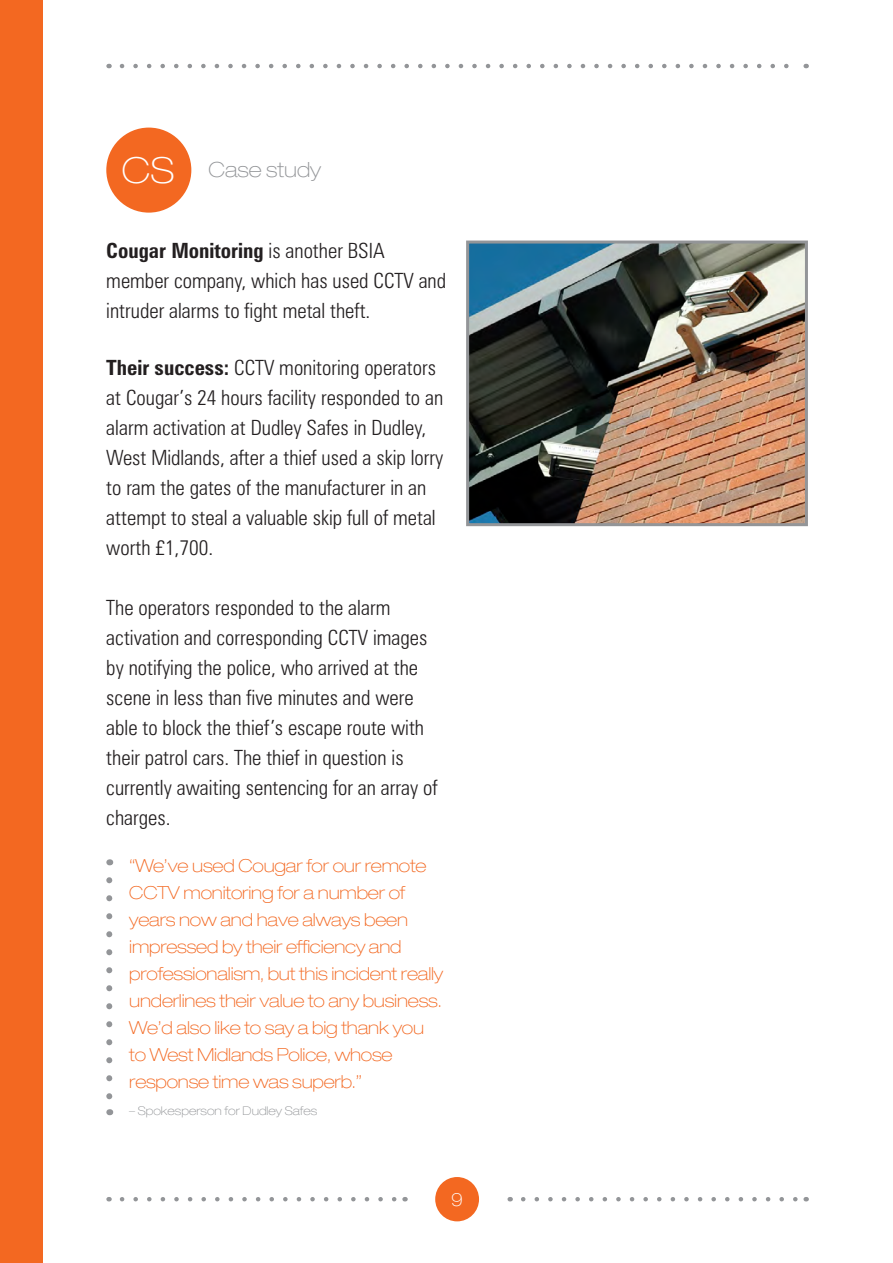
<style>
.page{position:relative;width:893px;height:1263px;background:#fff}
.page>*{position:absolute;margin:0;border:0;box-sizing:border-box;transform-origin:0 0}
.intro_paragraph{font:100 expanded 36px "Helvetica Neue LT Std";color:#fff}
.body_copy{font:300 condensed 21px/30px "Zurich BT";color:#231f20}
.intro_paragraph-2{font:100 expanded 21px "Helvetica Neue LT Std";color:#939598}
.quote{font:100 expanded 18px/27px "Helvetica Neue LT Std";letter-spacing:-.01em;color:#f36821}
.t1{font:100 expanded 18px "Helvetica Neue LT Std";color:#fff}
.quote_name{font:100 expanded 12px "Helvetica Neue LT Std";color:#939598}
.s1{font-weight:700}
</style>
<div class="page">
<div style="left:435px;top:1177px;width:44px;height:44px;background:#f36821;border-radius:50%"></div>
<svg style="left:122px;top:1197px;width:275px;height:4px"></svg>
<div style="left:0;top:0;width:43px;height:1263px;background:#f36821"></div>
<svg style="left:523px;top:1197px;width:275px;height:4px"></svg>
<svg style="left:122px;top:64px;width:667px;height:4px"></svg>
<svg style="left:106px;top:880px;width:6px;height:220px"></svg>
<div style="left:106px;top:128px;width:85px;height:85px;background:#f36821;border-radius:50%"></div>
<img style="left:470px;top:245px;width:334px;height:277px">
<div style="left:466px;top:241px;width:342px;height:285px;border:3px solid #939598"></div>
<p class="intro_paragraph" style="left:122px;top:149px;width:54px">CS</p>
<p class="intro_paragraph-2" style="left:208px;top:157px;width:114px">Case study</p>
<p class="body_copy" style="left:106px;top:235px;width:341px"><span class="s1">Cougar Monitoring</span> is another BSIA member company, which has used CCTV and intruder alarms to fight metal theft.</p>
<p class="body_copy" style="left:106px;top:352px;width:339px"><span class="s1">Their success:</span> CCTV monitoring operators at Cougar’s 24 hours facility responded to an alarm activation at Dudley Safes in Dudley, West Midlands, after a thief used a skip lorry to ram the gates of the manufacturer in an attempt to steal a valuable skip full of metal worth £1,700.</p>
<p class="body_copy" style="left:106px;top:592px;width:333px">The operators responded to the alarm activation and corresponding CCTV images by notifying the police, who arrived at the scene in less than five minutes and were able to block the thief’s escape route with their patrol cars. The thief in question is currently awaiting sentencing for an array of charges.</p>
<p class="quote" style="left:129px;top:852px;width:316px">“We’ve used Cougar for our remote CCTV monitoring for a number of years now and have always been impressed by their efficiency and professionalism, but this incident really underlines their value to any business.<br>We’d also like to say a big thank you to West Midlands Police, whose response time was superb.”</p>
<p class="quote_name" style="left:129px;top:1104px;width:190px">– Spokesperson for Dudley Safes</p>
<p class="t1" style="left:451px;top:1188px;width:13px">9</p>
</div>
